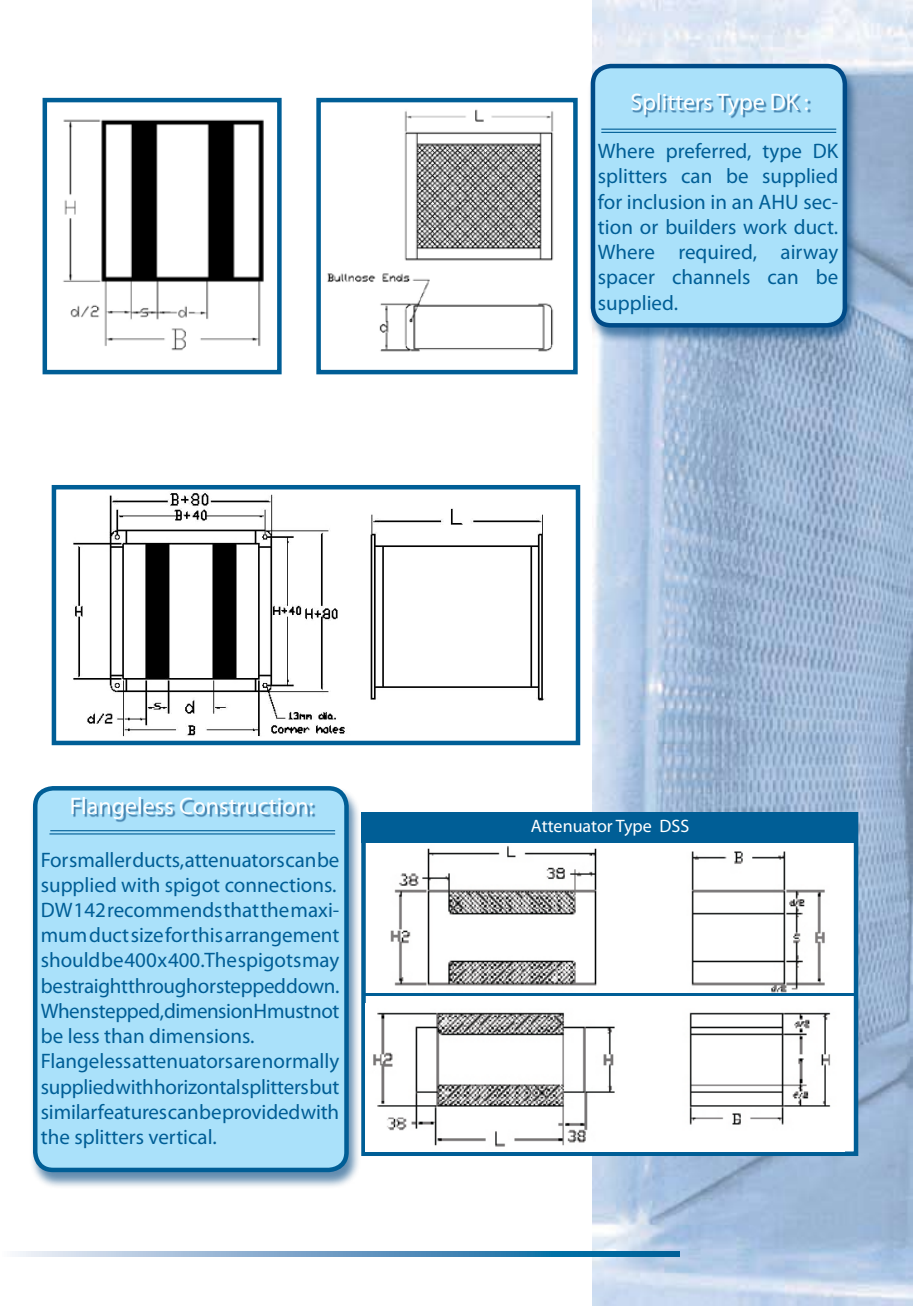
<style>
.page{position:relative;width:915px;height:1306px;background:#fff}
.page>*{position:absolute;margin:0;border:0;box-sizing:border-box;transform-origin:0 0}
.t1{font:24px "Myriad Pro";color:#fff}
.t2{font:21px/25.2px "Myriad Pro";color:#005e96;text-align:justify}
.t3{font:18px "Myriad Pro";color:#fff}
</style>
<div class="page">
<img style="left:592px;top:0;width:320px;height:1305px">
<div style="left:586px;top:64px;width:279px;height:286px;background:#00457e;opacity:.61"></div>
<div style="left:592px;top:66px;width:252px;height:259px;background:#aae1fa;border-radius:18px"></div>
<div style="left:590px;top:64px;width:256px;height:263px;border:4px solid #004b88;border-radius:18px"></div>
<hr style="left:601px;top:129px;width:235px;height:1px;background:#005e96">
<hr style="left:601px;top:132px;width:235px;height:1px;background:#005e96">
<div style="left:52px;top:485px;width:528px;height:260px;background:#fff;border:4px solid #005e96"></div>
<img style="left:73px;top:492px;width:472px;height:245px">
<div style="left:361px;top:812px;width:497px;height:343px;background:#fff;border:4px solid #005e96"></div>
<div style="left:361px;top:812px;width:495px;height:30px;background:#005e96"></div>
<img style="left:369px;top:845px;width:478px;height:151px">
<img style="left:367px;top:1012px;width:477px;height:139px">
<hr style="left:361px;top:993px;width:496px;height:2px;background:#005e96">
<div style="left:29px;top:786px;width:338px;height:408px;background:#00457e;opacity:.61"></div>
<div style="left:35px;top:788px;width:311px;height:381px;background:#aae1fa;border-radius:18px"></div>
<div style="left:33px;top:786px;width:315px;height:386px;border:4px solid #005e96;border-radius:18px"></div>
<div style="left:73px;top:799px;width:326px;height:49px;background:#00457e;opacity:.61"></div>
<hr style="left:50px;top:830px;width:285px;height:1px;background:#005e96">
<hr style="left:49px;top:833px;width:286px;height:1px;background:#005e96">
<img style="left:327px;top:109px;width:227px;height:243px">
<div style="left:316px;top:98px;width:261px;height:276px;border:4px solid #005e96"></div>
<img style="left:63px;top:119px;width:201px;height:232px">
<div style="left:43px;top:98px;width:238px;height:276px;border:4px solid #005e96"></div>
<div style="left:632px;top:94px;width:257px;height:80px;background:#00457e;opacity:.61"></div>
<svg style="left:15px;top:1251px;width:663px;height:5px;background:#699ec4"></svg>
<p class="t1" style="left:630px;top:87px;width:180px">Splitters Type DK :</p>
<p class="t2" style="left:597px;top:138px;width:242px">Where preferred, type DK splitters can be supplied for inclusion in an AHU sec&shy;tion or builders work duct.<br>Where required, airway spacer channels can be supplied.</p>
<p class="t1" style="left:70px;top:791px;width:245px">Flangeless Construction:</p>
<p class="t2" style="left:41px;top:846px;width:300px;text-align:left">For smaller ducts, attenuators can be supplied with spigot connections.<br>DW 142 recommends that the maxi&shy;mum duct size for this arrangement should be 400 x 400. The spigots may be straight through or stepped down.<br>When stepped, dimension H must not be less than dimensions.<br>Flangeless attenuators are normally supplied with horizontal splitters but similar features can be provided with the splitters vertical.</p>
<p class="t3" style="left:531px;top:815px;width:160px">Attenuator Type DSS</p>
</div>
